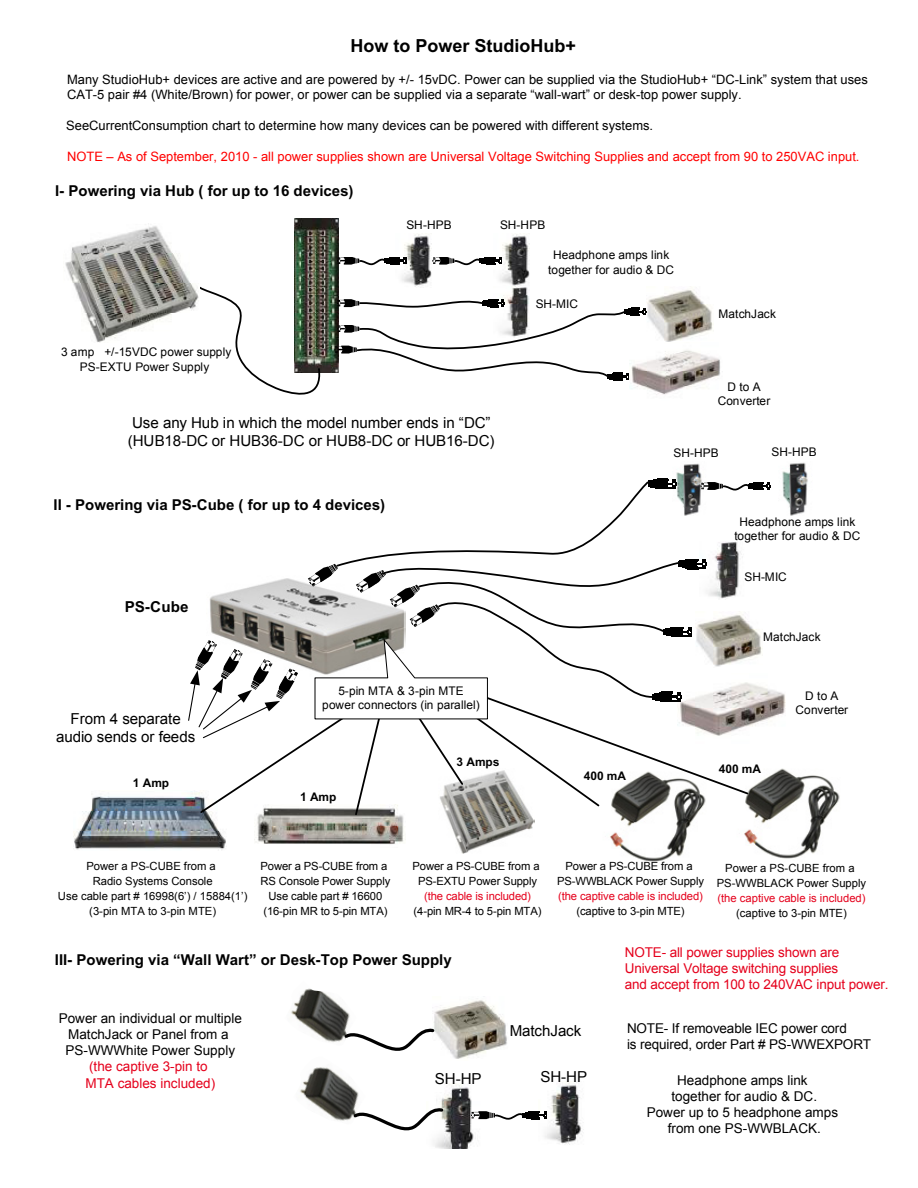
<style>
.page{position:relative;width:918px;height:1188px;background:#fff}
.page>*{position:absolute;margin:0;border:0;box-sizing:border-box;transform-origin:0 0}
.t1{font:700 18px "Arial";color:#000}
.t2{font:15.15px/18px "Arial";letter-spacing:-.01em;color:#000}
.t3{font:700 15.15px "Arial";letter-spacing:.01em;color:#000}
.t4{font:700 15px "Arial";color:#000}
.t5{font:13.5px/16.2px "Arial";color:#000;text-align:center}
.t6{font:13.5px/16.2px "Arial";letter-spacing:-.01em;color:#e5001c}
.t7{font:12.9px/15.5px "Arial";color:#000}
.t8{font:12.9px "Arial";color:#f00}
.t9{font:11.85px/14.4px "Arial";letter-spacing:.005em;color:#000;text-align:center}
.t10{font:700 11.85px "Arial";color:#000}
.t11{font:11.25px/15px "Arial";letter-spacing:-.01em;color:#000;text-align:center}
.t12{font:11.25px "Arial";letter-spacing:-.01em;color:#e5001c}
</style>
<div class="page">
<img style="left:610px;top:816px;width:86px;height:46px">
<img style="left:401px;top:234px;width:32px;height:53px">
<img style="left:676px;top:463px;width:26px;height:16px">
<img style="left:291px;top:988px;width:59px;height:54px">
<img style="left:300px;top:1067px;width:59px;height:54px">
<img style="left:447px;top:816px;width:88px;height:38px">
<img style="left:744px;top:768px;width:96px;height:91px">
<img style="left:295px;top:219px;width:43px;height:153px">
<img style="left:782px;top:462px;width:26px;height:53px">
<svg style="left:200px;top:285px;width:122px;height:110px"></svg>
<svg style="left:337px;top:256px;width:70px;height:9px"></svg>
<img style="left:499px;top:234px;width:31px;height:52px">
<svg style="left:433px;top:256px;width:69px;height:9px"></svg>
<img style="left:503px;top:286px;width:26px;height:12px">
<img style="left:647px;top:290px;width:66px;height:52px">
<svg style="left:335px;top:298px;width:312px;height:83px"></svg>
<img style="left:629px;top:342px;width:91px;height:53px">
<img style="left:74px;top:794px;width:152px;height:56px">
<img style="left:255px;top:816px;width:151px;height:28px">
<img style="left:434px;top:1084px;width:42px;height:65px">
<img style="left:434px;top:1000px;width:73px;height:59px">
<svg style="left:342px;top:1028px;width:94px;height:31px"></svg>
<svg style="left:351px;top:1107px;width:94px;height:33px"></svg>
<img style="left:545px;top:1082px;width:39px;height:63px">
<svg style="left:471px;top:1111px;width:76px;height:9px"></svg>
<img style="left:770px;top:690px;width:16px;height:28px">
<img style="left:65px;top:226px;width:134px;height:116px">
<svg style="left:187px;top:479px;width:583px;height:337px"></svg>
<h1 class="t1" style="left:351px;top:35px;width:227px">How to Power StudioHub+</h1>
<p class="t7" style="left:67px;top:72px;width:802px">Many StudioHub+ devices are active and are powered by +/- 15vDC. Power can be supplied via the StudioHub+ “DC-Link” system that uses<br>CAT-5 pair #4 (White/Brown) for power, or power can be supplied via a separate “wall-wart” or desk-top power supply.</p>
<p class="t7" style="left:66px;top:118px;width:589px">SeeCurrentConsumption chart to determine how many devices can be powered with different systems.</p>
<p class="t8" style="left:67px;top:148px;width:794px">NOTE – As of September, 2010 - all power supplies shown are Universal Voltage Switching Supplies and accept from 90 to 250VAC input.</p>
<h3 class="t4" style="left:55px;top:182px;width:300px">I- Powering via Hub ( for up to 16 devices)</h3>
<p class="t9" style="left:61px;top:345px;width:172px">3 amp +/-15VDC power supply<br>PS-EXTU Power Supply</p>
<p class="t9" style="left:406px;top:218px;width:47px">SH-HPB</p>
<p class="t9" style="left:500px;top:218px;width:47px">SH-HPB</p>
<p class="t9" style="left:548px;top:248px;width:127px">Headphone amps link together for audio &amp; DC</p>
<p class="t9" style="left:536px;top:297px;width:44px">SH-MIC</p>
<p class="t9" style="left:719px;top:306px;width:59px">MatchJack</p>
<p class="t9" style="left:718px;top:379px;width:54px">DtoA<br>Converter</p>
<h2 class="t2" style="left:128px;top:414px;width:368px">Use any Hub in which the model number ends in “DC” (HUB18-DC or HUB36-DC or HUB8-DC or HUB16-DC)</h2>
<h3 class="t4" style="left:54px;top:496px;width:333px">II - Powering via PS-Cube ( for up to 4 devices)</h3>
<h2 class="t3" style="left:125px;top:598px;width:65px">PS-Cube</h2>
<h2 class="t2" style="left:56px;top:710px;width:141px;text-align:center">From 4 separate audio sends or feeds</h2>
<p class="t10" style="left:133px;top:776px;width:38px">1 Amp</p>
<p class="t9" style="left:322px;top:684px;width:159px">5-pin MTA &amp; 3-pin MTE power connectors (in parallel)</p>
<p class="t10" style="left:300px;top:790px;width:38px">1 Amp</p>
<p class="t10" style="left:457px;top:755px;width:44px">3 Amps</p>
<p class="t10" style="left:584px;top:769px;width:44px">400 mA</p>
<p class="t9" style="left:673px;top:446px;width:47px">SH-HPB</p>
<p class="t9" style="left:772px;top:445px;width:47px">SH-HPB</p>
<p class="t9" style="left:734px;top:514px;width:127px">Headphone amps link together for audio &amp; DC</p>
<p class="t9" style="left:744px;top:570px;width:44px">SH-MIC</p>
<p class="t9" style="left:763px;top:630px;width:59px">MatchJack</p>
<p class="t10" style="left:719px;top:762px;width:44px">400 mA</p>
<p class="t9" style="left:796px;top:689px;width:54px">DtoA<br>Converter</p>
<p class="t11" style="left:58px;top:859px;width:191px">Power a PS-CUBE from a<br>Radio Systems Console<br>Use cable part # 16998(6’) / 15884(1’) (3-pin MTA to 3-pin MTE)</p>
<p class="t11" style="left:261px;top:859px;width:131px">Power a PS-CUBE from a<br>RS Console Power Supply<br>Use cable part # 16600 (16-pin MR to 5-pin MTA)</p>
<p class="t11" style="left:413px;top:859px;width:129px">Power a PS-CUBE from a<br>PS-EXTU Power Supply</p>
<p class="t12" style="left:424px;top:889px;width:108px">(the cable is included)</p>
<p class="t11" style="left:414px;top:904px;width:129px">(4-pin MR-4 to 5-pin MTA)</p>
<p class="t11" style="left:557px;top:859px;width:148px">Power a PS-CUBE from a<br>PS-WWBLACK Power Supply</p>
<p class="t12" style="left:558px;top:889px;width:146px">(the captive cable is included)</p>
<p class="t11" style="left:576px;top:904px;width:110px">(captive to 3-pin MTE)</p>
<p class="t11" style="left:717px;top:860px;width:151px">Power a PS-CUBE from a<br>PS-WWBLACK Power Supply</p>
<p class="t12" style="left:717px;top:890px;width:150px">(the captive cable is included)</p>
<p class="t11" style="left:736px;top:905px;width:112px">(captive to 3-pin MTE)</p>
<h3 class="t4" style="left:55px;top:951px;width:398px">III- Powering via “Wall Wart” or Desk-Top Power Supply</h3>
<p class="t5" style="left:59px;top:1010px;width:185px">Power an individual or multiple<br>MatchJack or Panel from a<br>PS-WWWhite Power Supply</p>
<p class="t6" style="left:85px;top:1059px;width:131px">(the captive 3-pin to<br>MTA cables included)</p>
<h2 class="t2" style="left:510px;top:1021px;width:73px">MatchJack</h2>
<h2 class="t2" style="left:435px;top:1070px;width:48px">SH-HP</h2>
<h2 class="t2" style="left:540px;top:1068px;width:48px">SH-HP</h2>
<p class="t6" style="left:625px;top:944px;width:265px">NOTE- all power supplies shown are<br>Universal Voltage switching supplies<br>and accept from 100 to 240VAC input power.</p>
<p class="t5" style="left:627px;top:1021px;width:246px;text-align:left">NOTE- If removeable IEC power cord<br>is required, order Part # PS-WWEXPORT</p>
<p class="t5" style="left:647px;top:1072px;width:193px">Headphone amps link<br>together for audio &amp; DC.<br>Power up to 5 headphone amps from one PS-WWBLACK.</p>
</div>
